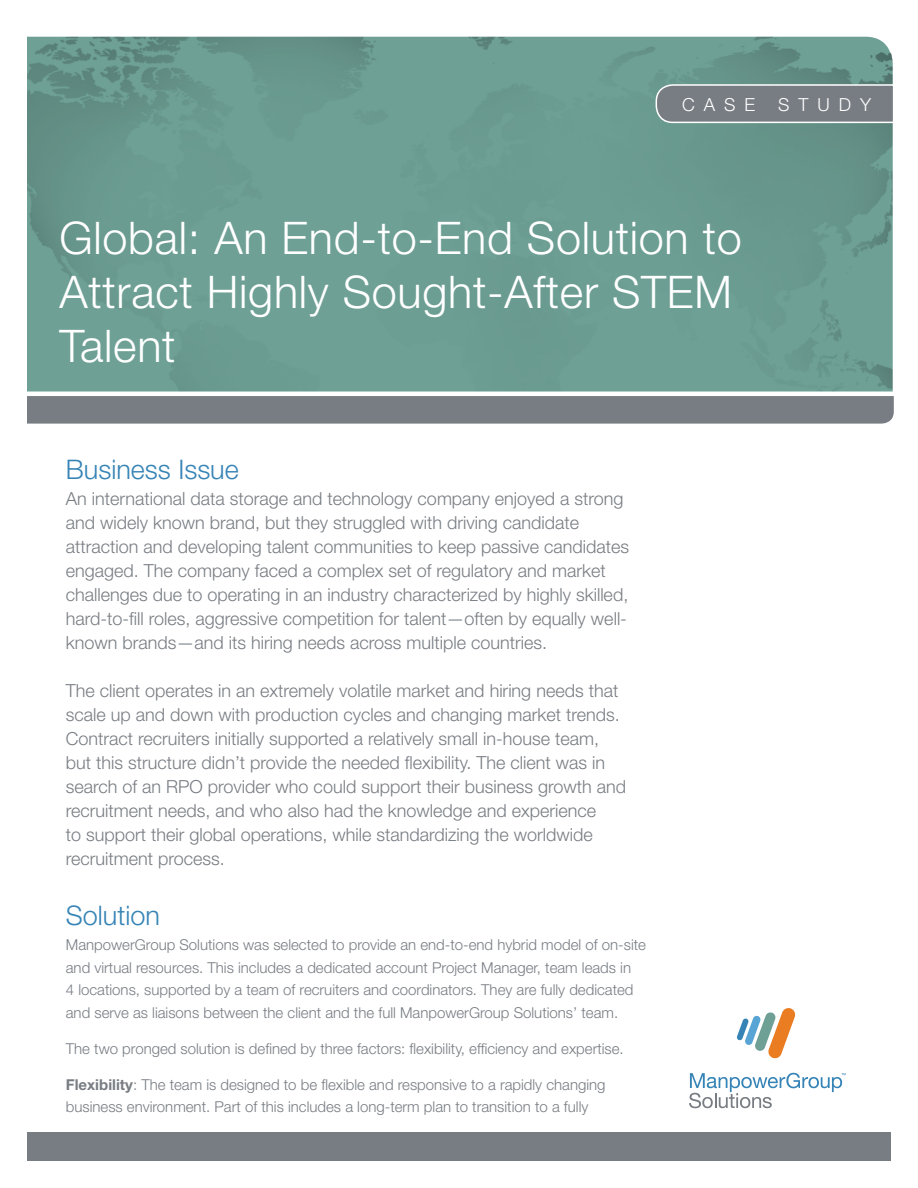
<style>
.page{position:relative;width:918px;height:1188px;background:#fff}
.page>*{position:absolute;margin:0;border:0;box-sizing:border-box;transform-origin:0 0}
.t1{font:300 45px/54px "Helvetica Neue LT Std";letter-spacing:.015em;color:#fff}
.t2{font:300 27px "Helvetica Neue LT Std";color:#3684b6}
.t3{font:300 18px/24px "Helvetica Neue LT Std";color:#787d83}
.t4{font:300 18px "Helvetica Neue LT Std";letter-spacing:.5em;color:#fff}
.t5{font:300 15px/22.5px "Helvetica Neue LT Std";color:#787d83}
.s1{font-weight:700}
</style>
<div class="page">
<img style="left:27px;top:37px;width:866px;height:355px">
<div style="left:27px;top:396px;width:867px;height:28px;background:#787d83"></div>
<svg style="left:737px;top:1008px;width:59px;height:51px"></svg>
<svg style="left:689px;top:1073px;width:157px;height:35px"></svg>
<svg style="left:655px;top:83px;width:238px;height:41px;background:#80888c"></svg>
<div style="left:27px;top:1132px;width:864px;height:29px;background:#787d83"></div>
<p class="t4" style="left:682px;top:93px;width:75px">CASE</p>
<p class="t4" style="left:778px;top:93px;width:95px">STUDY</p>
<h1 class="t1" style="left:59px;top:210px;width:684px">Global: An End-to-End Solution to<br>Attract Highly Sought-After STEM<br>Talent</h1>
<h2 class="t2" style="left:66px;top:452px;width:174px">Business Issue</h2>
<p class="t3" style="left:66px;top:486px;width:565px">An international data storage and technology company enjoyed a strong and widely known brand, but they struggled with driving candidate attraction and developing talent communities to keep passive candidates engaged. The company faced a complex set of regulatory and market challenges due to operating in an industry characterized by highly skilled, hard-to-fill roles, aggressive competition for talent—often by equally well&shy;known brands—and its hiring needs across multiple countries.</p>
<p class="t3" style="left:66px;top:678px;width:562px">The client operates in an extremely volatile market and hiring needs that scale up and down with production cycles and changing market trends.<br>Contract recruiters initially supported a relatively small in-house team, but this structure didn’t provide the needed flexibility. The client was in search of an RPO provider who could support their business growth and recruitment needs, and who also had the knowledge and experience<br>to support their global operations, while standardizing the worldwide recruitment process.</p>
<h2 class="t2" style="left:66px;top:899px;width:96px">Solution</h2>
<p class="t5" style="left:66px;top:934px;width:582px">ManpowerGroup Solutions was selected to provide an end-to-end hybrid model of on-site and virtual resources. This includes a dedicated account Project Manager, team leads in<br>4 locations, supported by a team of recruiters and coordinators. They are fully dedicated and serve as liaisons between the client and the full ManpowerGroup Solutions’ team.</p>
<p class="t5" style="left:66px;top:1037px;width:559px">The two pronged solution is defined by three factors: flexibility, efficiency and expertise.</p>
<p class="t5" style="left:66px;top:1073px;width:541px"><span class="s1">Flexibility</span>: The team is designed to be flexible and responsive to a rapidly changing business environment. Part of this includes a long-term plan to transition to a fully</p>
</div>
